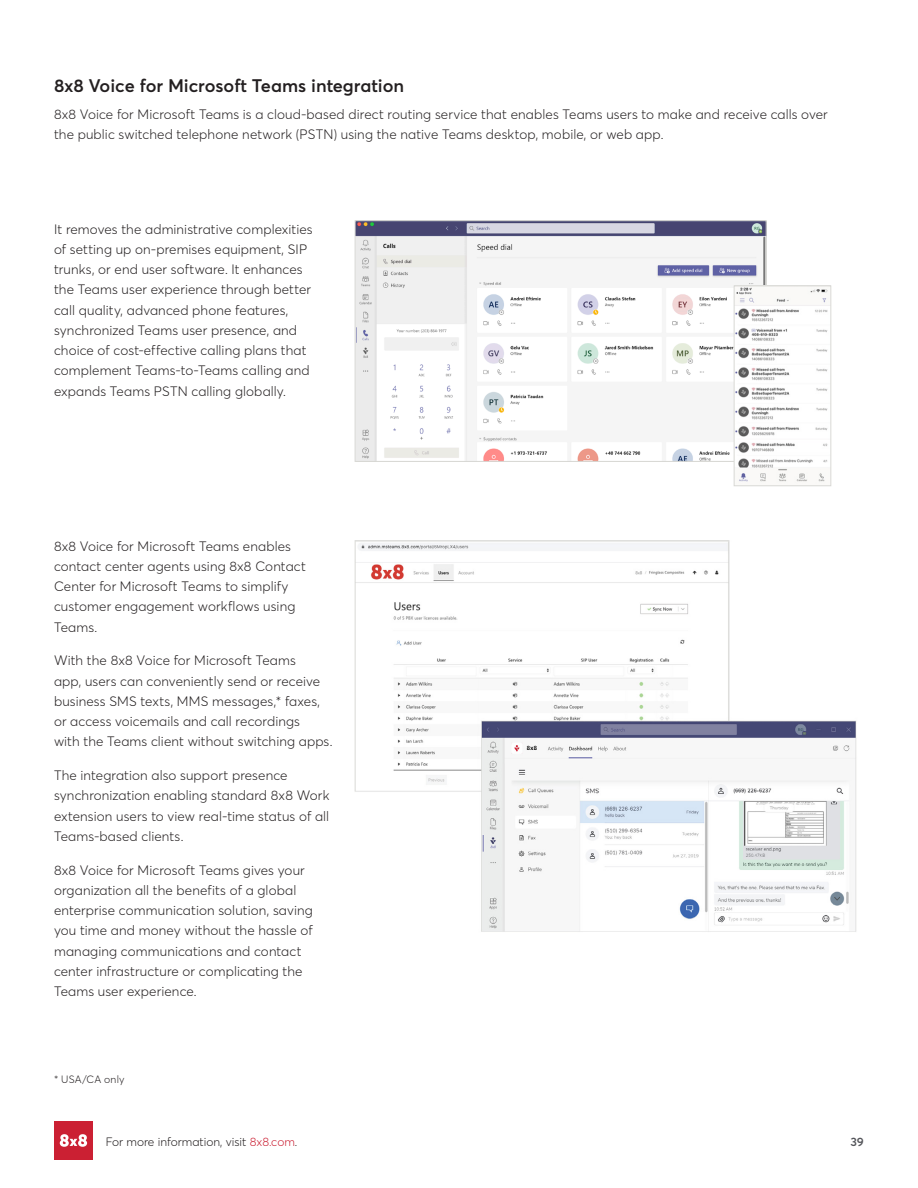
<style>
.page{position:relative;width:918px;height:1188px;background:#fff}
.page>*{position:absolute;margin:0;border:0;box-sizing:border-box;transform-origin:0 0}
.Subhead_Level_2{font:600 18px "Averta";color:#231f20}
.Body{font:300 13.5px/20.2px "Averta";letter-spacing:.01em;color:#231f20}
.t1{font:300 12px "Averta";color:#231f20}
.t2{font:600 12px "Averta";color:#54555a}
.Footnote{font:300 10.5px "Averta";letter-spacing:.02em;color:#231f20}
.s1{color:#cb2033}
</style>
<div class="page">
<img style="left:355px;top:541px;width:502px;height:391px">
<img style="left:357px;top:222px;width:407px;height:238px">
<div style="left:355px;top:220px;width:411px;height:242px;border:1px solid #d9d9d5"></div>
<img style="left:736px;top:288px;width:93px;height:195px">
<div style="left:734px;top:286px;width:97px;height:200px;border:1px solid #d9d9d5"></div>
<div style="left:54px;top:1121px;width:39px;height:39px;background:#cb2033"></div>
<svg style="left:60px;top:1134px;width:27px;height:13px"></svg>
<p class="Subhead_Level_2" style="left:54px;top:73px;width:352px">8x8 Voice for Microsoft Teams integration</p>
<p class="Body" style="left:54px;top:103px;width:775px">8x8 Voice for Microsoft Teams is a cloud-based direct routing service that enables Teams users to make and receive calls over the public switched telephone network (PSTN) using the native Teams desktop, mobile, or web app.</p>
<p class="Body" style="left:54px;top:218px;width:260px">It removes the administrative complexities of setting up on-premises equipment, SIP trunks, or end user software. It enhances the Teams user experience through better call quality, advanced phone features, synchronized Teams user presence, and choice of cost-effective calling plans that complement Teams-to-Teams calling and expands Teams PSTN calling globally.</p>
<p class="Body" style="left:54px;top:535px;width:253px">8x8 Voice for Microsoft Teams enables contact center agents using 8x8 Contact<br>Center for Microsoft Teams to simplify customer engagement workflows using<br>Teams.</p>
<p class="Body" style="left:54px;top:650px;width:280px">With the 8x8 Voice for Microsoft Teams<br>app, users can conveniently send or receive business SMS texts, MMS messages,* faxes, or access voicemails and call recordings<br>with the Teams client without switching apps.</p>
<p class="Body" style="left:54px;top:765px;width:277px">The integration also support presence synchronization enabling standard 8x8 Work extension users to view real-time status of all Teams-based clients.</p>
<p class="Body" style="left:54px;top:859px;width:260px">8x8 Voice for Microsoft Teams gives your organization all the benefits of a global enterprise communication solution, saving you time and money without the hassle of managing communications and contact center infrastructure or complicating the Teams user experience.</p>
<p class="Footnote" style="left:54px;top:1072px;width:72px">* USA/CA only</p>
<p class="t1" style="left:106px;top:1133px;width:193px">For more information, visit <span class="s1">8x8.com</span>.</p>
<p class="t2" style="left:851px;top:1133px;width:15px">39</p>
</div>
